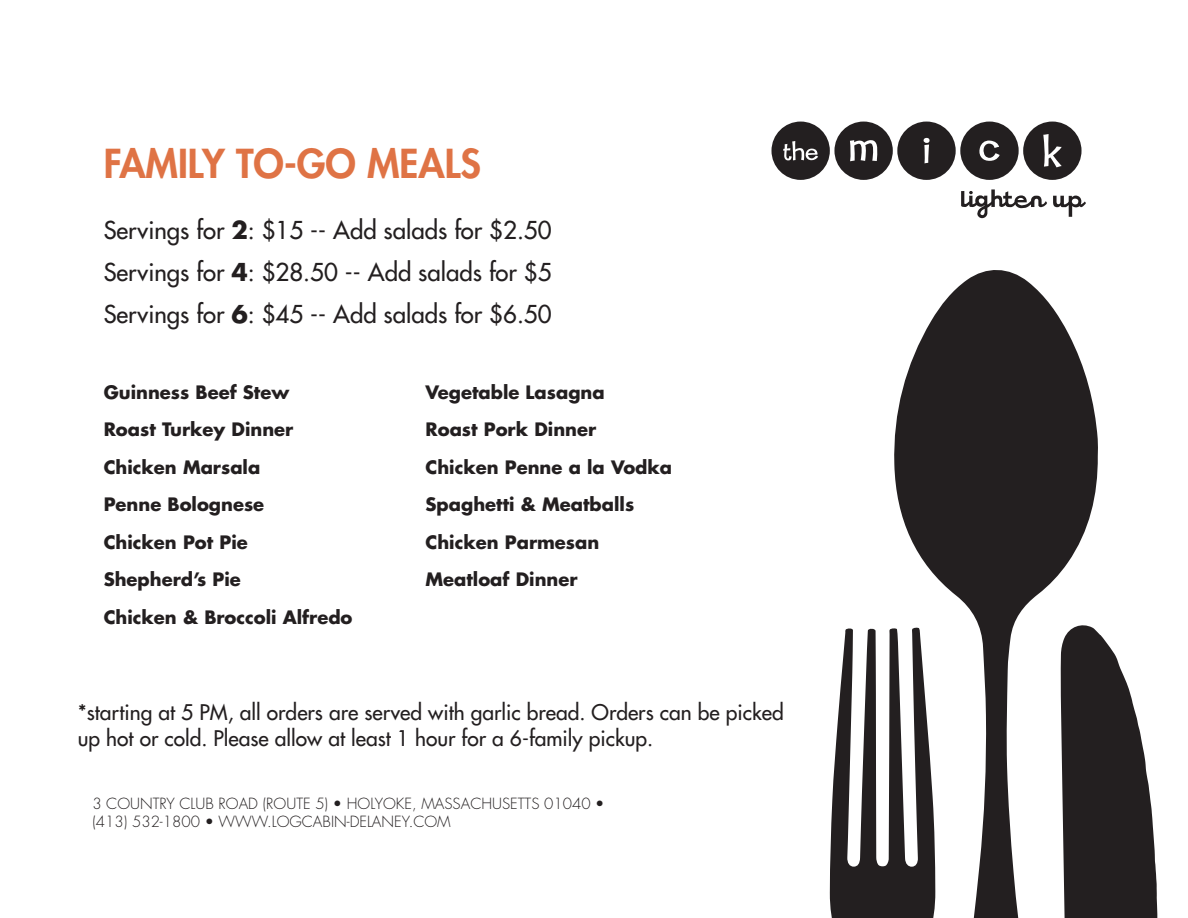
<style>
.page{position:relative;width:1188px;height:918px;background:#fff}
.page>*{position:absolute;margin:0;border:0;box-sizing:border-box;transform-origin:0 0}
.t1{font:800 38.85px "Futura Std";color:#df7345}
.t2{font:500 24px "Futura Std";color:#231f20}
.t3{font:500 21px/25.2px "Futura Std";color:#231f20}
.t4{font:700 18px "Futura Std";color:#231f20}
.t5{font:300 15px/18px "Futura Std";color:#231f20}
.s1{font-weight:700}
</style>
<div class="page">
<svg style="left:961px;top:189px;width:86px;height:29px"></svg>
<svg style="left:1053px;top:196px;width:33px;height:21px"></svg>
<div style="left:1023px;top:122px;width:59px;height:58px;background:#231f20;border-radius:50%"></div>
<div style="left:960px;top:122px;width:59px;height:58px;background:#231f20;border-radius:50%"></div>
<div style="left:897px;top:122px;width:59px;height:58px;background:#231f20;border-radius:50%"></div>
<div style="left:834px;top:122px;width:59px;height:58px;background:#231f20;border-radius:50%"></div>
<div style="left:771px;top:122px;width:59px;height:58px;background:#231f20;border-radius:50%"></div>
<svg style="left:850px;top:140px;width:28px;height:21px"></svg>
<svg style="left:783px;top:141px;width:35px;height:20px"></svg>
<svg style="left:923px;top:138px;width:7px;height:25px"></svg>
<svg style="left:979px;top:140px;width:21px;height:21px"></svg>
<svg style="left:1043px;top:134px;width:19px;height:33px"></svg>
<svg style="left:894px;top:270px;width:204px;height:648px;fill:#231f20"></svg>
<svg style="left:829px;top:627px;width:110px;height:291px"></svg>
<svg style="left:1061px;top:622px;width:97px;height:296px"></svg>
<p class="t1" style="left:104px;top:139px;width:379px">FAMILY TO-GO MEALS</p>
<p class="t2" style="left:104px;top:215px;width:450px">Servings for <span class="s1">2</span>: $15 -- Add salads for $2.50</p>
<p class="t2" style="left:104px;top:257px;width:450px">Servings for <span class="s1">4</span>: $28.50 -- Add salads for $5</p>
<p class="t2" style="left:104px;top:299px;width:450px">Servings for <span class="s1">6</span>: $45 -- Add salads for $6.50</p>
<p class="t4" style="left:104px;top:380px;width:187px">Guinness Beef Stew</p>
<p class="t4" style="left:104px;top:417px;width:191px">Roast Turkey Dinner</p>
<p class="t4" style="left:104px;top:455px;width:158px">Chicken Marsala</p>
<p class="t4" style="left:104px;top:492px;width:162px">Penne Bolognese</p>
<p class="t4" style="left:104px;top:530px;width:146px">Chicken Pot Pie</p>
<p class="t4" style="left:104px;top:567px;width:139px">Shepherd’s Pie</p>
<p class="t4" style="left:104px;top:605px;width:250px">Chicken &amp; Broccoli Alfredo</p>
<p class="t4" style="left:426px;top:380px;width:181px">Vegetable Lasagna</p>
<p class="t4" style="left:426px;top:417px;width:172px">Roast Pork Dinner</p>
<p class="t4" style="left:426px;top:455px;width:248px">Chicken Penne a la Vodka</p>
<p class="t4" style="left:426px;top:492px;width:210px">Spaghetti &amp; Meatballs</p>
<p class="t4" style="left:426px;top:530px;width:175px">Chicken Parmesan</p>
<p class="t4" style="left:426px;top:567px;width:154px">Meatloaf Dinner</p>
<p class="t3" style="left:78px;top:700px;width:707px">*starting at 5 PM, all orders are served with garlic bread. Orders can be picked up hot or cold. Please allow at least 1 hour for a 6-family pickup.</p>
<p class="t5" style="left:92px;top:795px;width:514px">3 COUNTRY CLUB ROAD (ROUTE 5) • HOLYOKE, MASSACHUSETTS 01040 • (413) 532-1800 • WWW.LOGCABIN-DELANEY.COM</p>
</div>
